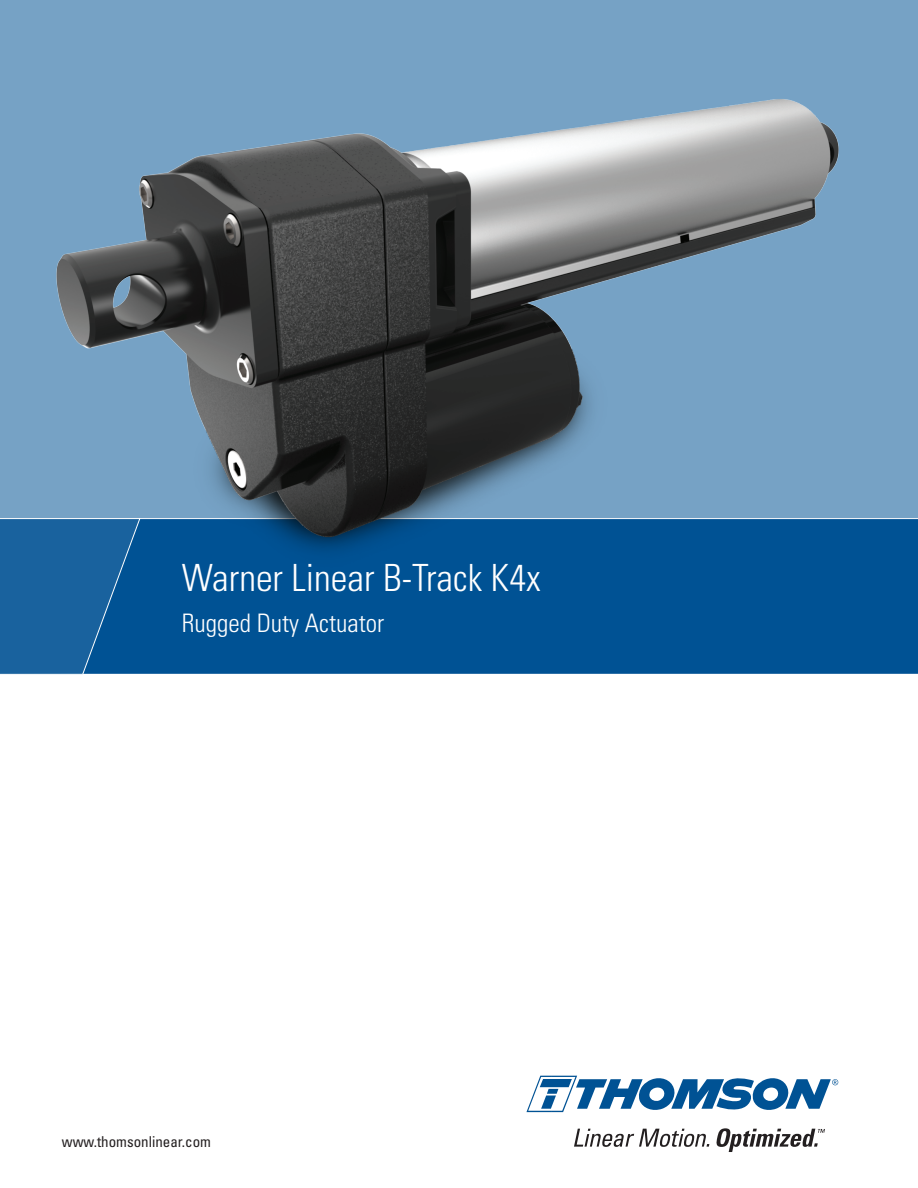
<style>
.page{position:relative;width:918px;height:1188px;background:#fff}
.page>*{position:absolute;margin:0;border:0;box-sizing:border-box;transform-origin:0 0}
.t1{font:300 condensed 37.5px "Univers";color:#fff}
.t2{font:300 condensed 25.5px "Univers";color:#fff}
.t3{font:condensed 15px "Univers";color:#231f20}
</style>
<div class="page">
<svg style="left:574px;top:1129px;width:135px;height:18px"></svg>
<svg style="left:526px;top:1076px;width:312px;height:36px"></svg>
<svg style="left:716px;top:1128px;width:109px;height:24px"></svg>
<div style="left:0;top:0;width:918px;height:12px;background:#76a2c5"></div>
<div style="left:141px;top:621px;width:777px;height:53px;background:#005294"></div>
<svg style="left:0;top:621px;width:141px;height:54px;background:#17619d"></svg>
<img style="left:0;top:12px;width:918px;height:609px">
<p class="t1" style="left:182px;top:556px;width:360px">Warner Linear B-Track K4x</p>
<p class="t2" style="left:182px;top:608px;width:204px">Rugged Duty Actuator</p>
<p class="t3" style="left:62px;top:1132px;width:151px">www.thomsonlinear.com</p>
</div>
